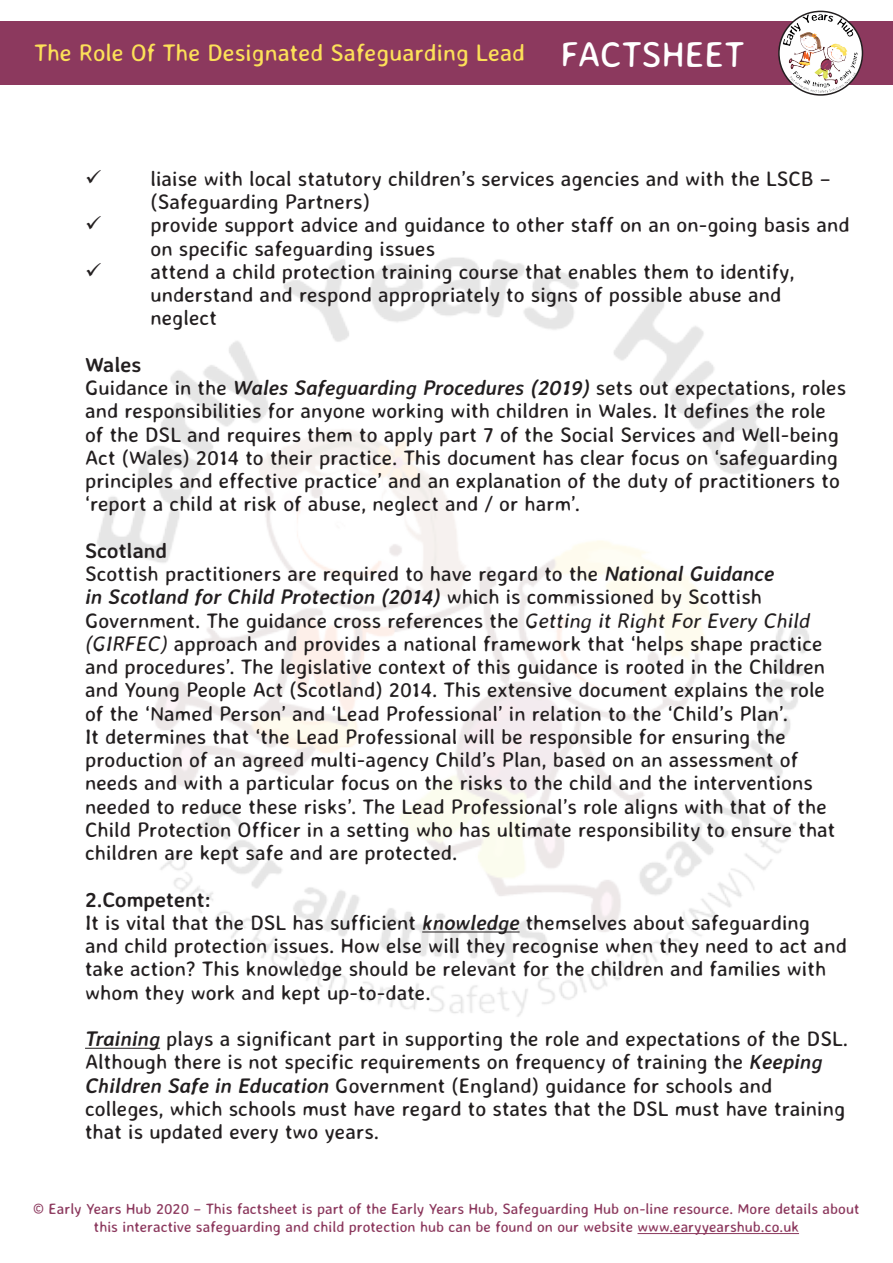
<style>
.page{position:relative;width:893px;height:1263px;background:#fff}
.page>*{position:absolute;margin:0;border:0;box-sizing:border-box;transform-origin:0 0}
.t1{font:36px "Averia Sans Libre";color:#fff}
.t2{font:24px "Averia Sans Libre";color:#fce058}
.t3{font:21px/23.2px "Averia Sans Libre";color:#231f20}
.t4{font:15px/18px "Averia Sans Libre";color:#8c395e;text-align:center}
.s1{font-weight:700}
.s2{font-weight:700;font-style:italic}
.s3{font-style:italic}
</style>
<div class="page">
<img style="left:97px;top:257px;width:712px;height:760px">
<div style="left:0;top:21px;width:893px;height:64px;background:#8c395e"></div>
<img style="left:779px;top:11px;width:82px;height:83px">
<div style="left:778px;top:11px;width:85px;height:85px;border:2px solid #231f20;border-radius:50%"></div>
<hr style="left:637px;top:1233px;width:162px;height:1px;background:#8c395e">
<hr style="left:422px;top:931px;width:98px;height:1px;background:#231f20">
<hr style="left:85px;top:1048px;width:75px;height:1px;background:#231f20">
<svg style="left:97px;top:263px;width:4px;height:13px"></svg>
<p class="t2" style="left:34px;top:38px;width:493px">The Role Of The Designated Safeguarding Lead</p>
<h1 class="t1" style="left:560px;top:32px;width:185px">FACTSHEET</h1>
<p class="t3" style="left:151px;top:167px;width:701px">liaise with local statutory children’s services agencies and with the LSCB – (Safeguarding Partners)<br>provide support advice and guidance to other staff on an on-going basis and on specific safeguarding issues<br>attend a child protection training course that enables them to identify, understand and respond appropriately to signs of possible abuse and neglect</p>
<p class="t3" style="left:85px;top:353px;width:763px"><span class="s1">Wales<br></span>Guidance in the <span class="s2">Wales Safeguarding Procedures (2019)</span> sets out expectations, roles and responsibilities for anyone working with children in Wales. It defines the role of the DSL and requires them to apply part 7 of the Social Services and Well-being Act (Wales) 2014 to their practice. This document has clear focus on ‘safeguarding principles and effective practice’ and an explanation of the duty of practitioners to ‘report a child at risk of abuse, neglect and / or harm’.</p>
<p class="t3" style="left:85px;top:539px;width:752px"><span class="s1">Scotland<br></span>Scottish practitioners are required to have regard to the <span class="s2">National Guidance<br>in Scotland for Child Protection (2014)</span> which is commissioned by Scottish Government. The guidance cross references the <span class="s3">Getting it Right For Every Child (GIRFEC)</span> approach and provides a national framework that ‘helps shape practice and procedures’. The legislative context of this guidance is rooted in the Children and Young People Act (Scotland) 2014. This extensive document explains the role of the ‘Named Person’ and ‘Lead Professional’ in relation to the ‘Child’s Plan’.<br>It determines that ‘the Lead Professional will be responsible for ensuring the production of an agreed multi-agency Child’s Plan, based on an assessment of needs and with a particular focus on the risks to the child and the interventions needed to reduce these risks’. The Lead Professional’s role aligns with that of the Child Protection Officer in a setting who has ultimate responsibility to ensure that children are kept safe and are protected.</p>
<p class="t3" style="left:85px;top:887px;width:763px"><span class="s1">2.Competent:<br></span>It is vital that the DSL has sufficient <span class="s2">knowledge</span> themselves about safeguarding and child protection issues. How else will they recognise when they need to act and take action? This knowledge should be relevant for the children and families with whom they work and kept up-to-date.</p>
<p class="t3" style="left:85px;top:1027px;width:765px"><span class="s2">Training</span> plays a significant part in supporting the role and expectations of the DSL.<br>Although there is not specific requirements on frequency of training the <span class="s2">Keeping Children Safe in Education</span> Government (England) guidance for schools and colleges, which schools must have regard to states that the DSL must have training that is updated every two years.</p>
<p class="t4" style="left:33px;top:1200px;width:828px">© Early Years Hub 2020 – This factsheet is part of the Early Years Hub, Safeguarding Hub on-line resource. More details about this interactive safeguarding and child protection hub can be found on our website www.earyyearshub.co.uk</p>
</div>
